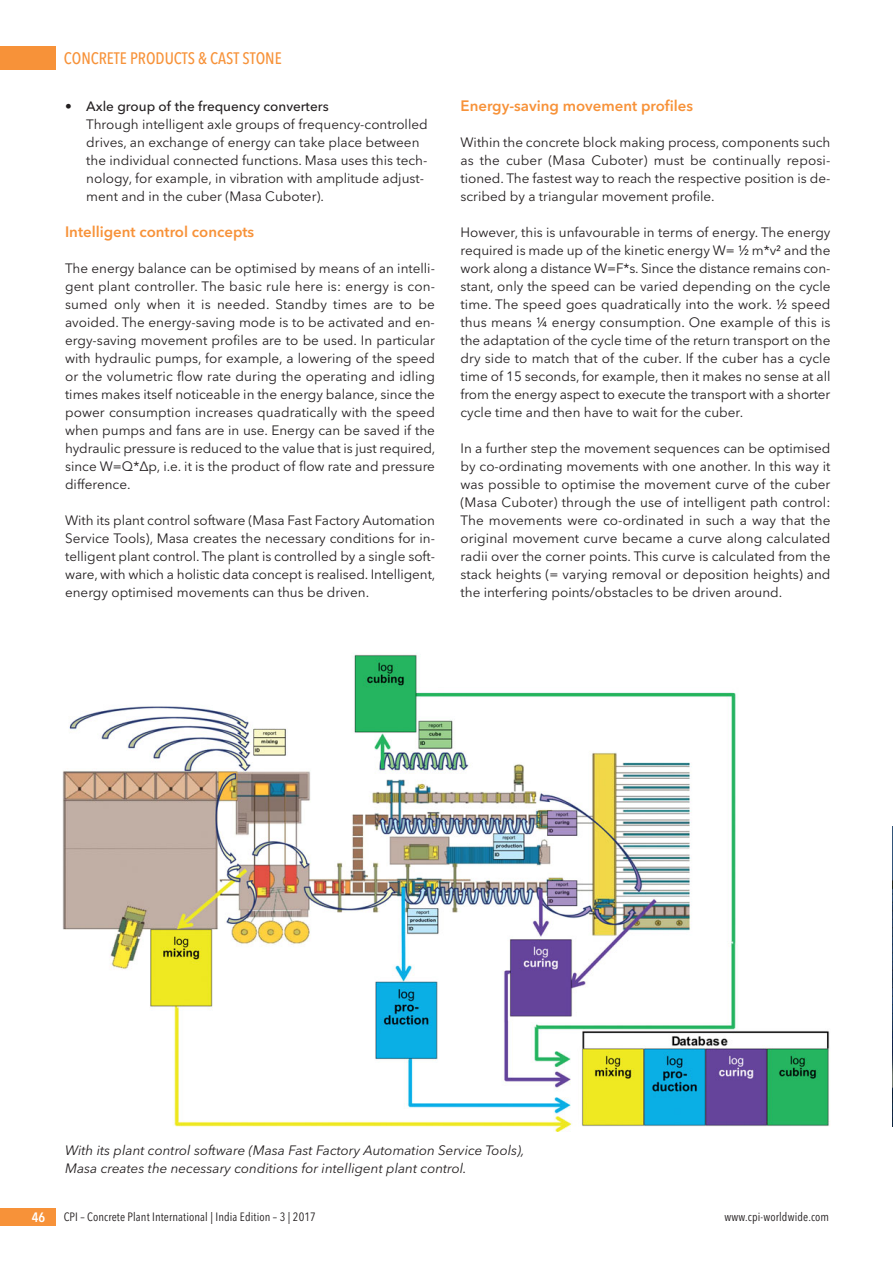
<style>
.page{position:relative;width:893px;height:1263px;background:#fff}
.page>*{position:absolute;margin:0;border:0;box-sizing:border-box;transform-origin:0 0}
.t1{font:500 16.5px "Avenir Next Condensed";color:#f79239}
.t2{font:600 15px "Avenir Next";color:#f79239}
.t3{font:13.5px/18px "Avenir Next";color:#231f20;text-align:justify}
.t4{font:italic 13.5px/18px "Avenir Next";color:#231f20}
.t5{font:600 13.5px "Avenir Next Condensed";color:#fff}
.t6{font:12px "Avenir Next Condensed";letter-spacing:.01em;color:#231f20}
.s1{font-weight:500}
</style>
<div class="page">
<div style="left:0;top:47px;width:55px;height:23px;background:#f79239"></div>
<div style="left:0;top:1208px;width:55px;height:18px;background:#f79239"></div>
<img style="left:62px;top:653px;width:768px;height:478px">
<img style="left:892px;top:826px;width:1px;height:301px">
<p class="t1" style="left:64px;top:51px;width:219px">CONCRETE PRODUCTS &amp; CAST STONE</p>
<p class="t3" style="left:86px;top:98px;width:343px;text-align:left;text-indent:-21px">• <span class="s1">Axle group of the frequency converters<br></span>Through intelligent axle groups of frequency-controlled drives, an exchange of energy can take place between the individual connected functions. Masa uses this tech&shy;nology, for example, in vibration with amplitude adjust&shy;ment and in the cuber (Masa Cuboter).</p>
<p class="t2" style="left:65px;top:225px;width:191px">Intelligent control concepts</p>
<p class="t3" style="left:65px;top:260px;width:372px">The energy balance can be optimised by means of an intelli&shy;gent plant controller. The basic rule here is: energy is con&shy;sumed only when it is needed. Standby times are to be avoided. The energy-saving mode is to be activated and en&shy;ergy-saving movement profiles are to be used. In particular with hydraulic pumps, for example, a lowering of the speed or the volumetric flow rate during the operating and idling times makes itself noticeable in the energy balance, since the power consumption increases quadratically with the speed when pumps and fans are in use. Energy can be saved if the hydraulic pressure is reduced to the value that is just required, since W=Q*Δp, i.e. it is the product of flow rate and pressure difference.</p>
<p class="t3" style="left:65px;top:512px;width:372px">With its plant control software (Masa Fast Factory Automation Service Tools), Masa creates the necessary conditions for in&shy;telligent plant control. The plant is controlled by a single soft&shy;ware, with which a holistic data concept is realised. Intelligent, energy optimised movements can thus be driven.</p>
<p class="t2" style="left:460px;top:99px;width:234px">Energy-saving movement profiles</p>
<p class="t3" style="left:460px;top:134px;width:371px">Within the concrete block making process, components such as the cuber (Masa Cuboter) must be continually reposi&shy;tioned. The fastest way to reach the respective position is de&shy;scribed by a triangular movement profile.</p>
<p class="t3" style="left:460px;top:224px;width:371px">However, this is unfavourable in terms of energy. The energy required is made up of the kinetic energy W= ½ m*v² and the work along a distance W=F*s. Since the distance remains con&shy;stant, only the speed can be varied depending on the cycle time. The speed goes quadratically into the work. ½ speed thus means ¼ energy consumption. One example of this is the adaptation of the cycle time of the return transport on the dry side to match that of the cuber. If the cuber has a cycle time of 15 seconds, for example, then it makes no sense at all from the energy aspect to execute the transport with a shorter cycle time and then have to wait for the cuber.</p>
<p class="t3" style="left:460px;top:440px;width:371px">In a further step the movement sequences can be optimised by co-ordinating movements with one another. In this way it was possible to optimise the movement curve of the cuber (Masa Cuboter) through the use of intelligent path control:<br>The movements were co-ordinated in such a way that the original movement curve became a curve along calculated radii over the corner points. This curve is calculated from the stack heights (= varying removal or deposition heights) and the interfering points/obstacles to be driven around.</p>
<p class="t4" style="left:65px;top:1142px;width:461px">With its plant control software (Masa Fast Factory Automation Service Tools),<br>Masa creates the necessary conditions for intelligent plant control.</p>
<p class="t5" style="left:32px;top:1211px;width:15px">46</p>
<p class="t6" style="left:64px;top:1209px;width:254px">CPI – Concrete Plant International | India Edition – 3 | 2017</p>
<p class="t6" style="left:725px;top:1209px;width:106px">www.cpi-worldwide.com</p>
</div>
